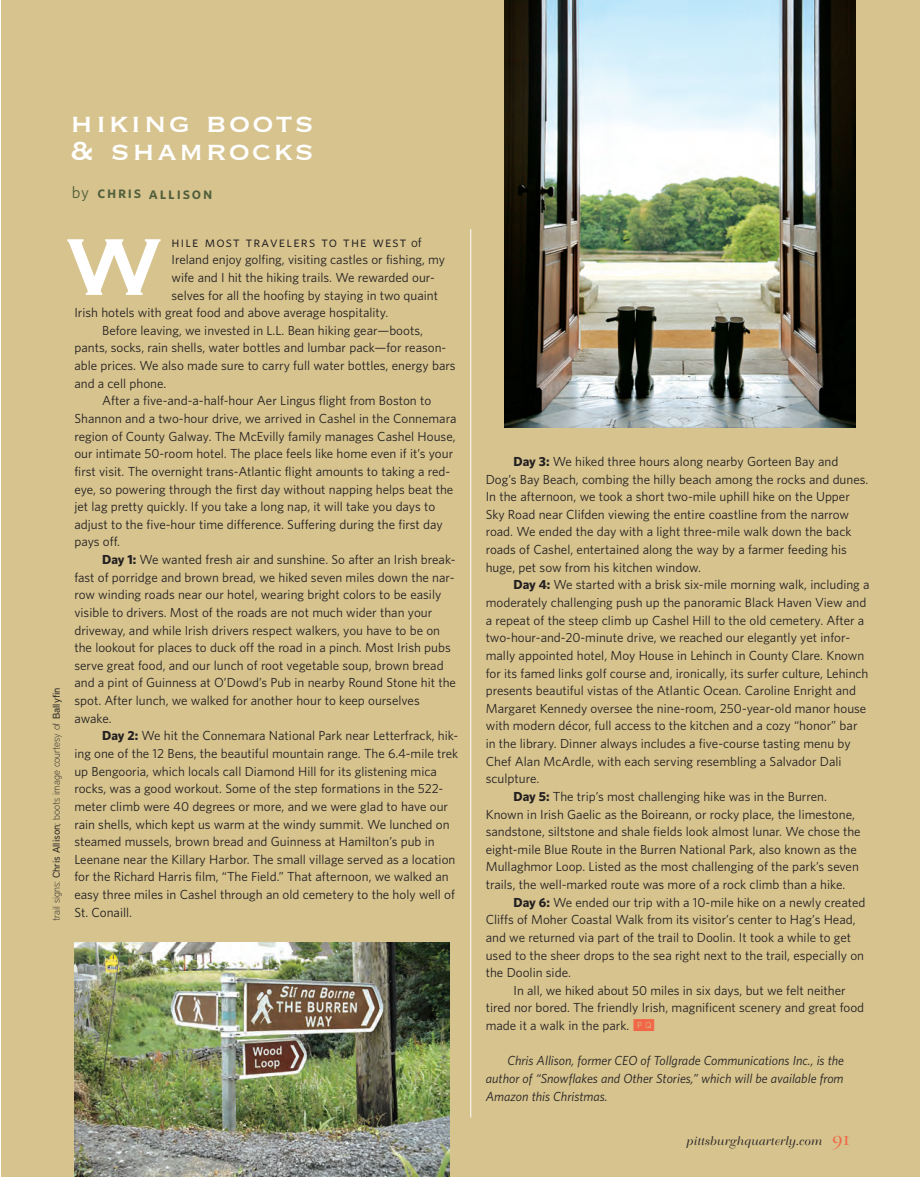
<style>
.page{position:relative;width:920px;height:1177px;background:#fff}
.page>*{position:absolute;margin:0;border:0;box-sizing:border-box;transform-origin:0 0}
.t1{font:105.75px "Copperplate";color:#fff}
.t2{font:34.5px/27.8px "Copperplate";letter-spacing:.06em;color:#fff}
.t3{font:16.5px "Whitney Semibold SC";letter-spacing:.11em;color:#515e3b}
.t4{font:14.7px "Whitney Book SC";letter-spacing:.08em;color:#231f20}
.t5{font:13.2px/17.7px "Whitney";color:#231f20}
.t6{font:italic 13.2px/17.7px "Whitney";color:#231f20;text-align:justify}
.t7{font:12px "Bellevue";letter-spacing:.04em;color:#231f20}
.t8{font:100 9.75px "District";color:#231f20}
.s1{font-family:"Whitney"}
.s2{font-family:"Whitney";font-size:13.2px}
.s3{font-weight:700}
.s4{font-weight:400}
.s5{font-family:"Whitney Index Black Square Lt 1";font-size:14.25px;color:#f26648}
.s6{font-family:"Hoefler Titling HTF Lt Roman";font-size:21px;color:#f26648}
</style>
<div class="page">
<div style="left:1px;top:0;width:918px;height:1177px;background:#d6c38e"></div>
<img style="left:504px;top:0;width:351px;height:428px">
<img style="left:75px;top:942px;width:374px;height:235px">
<hr style="left:470px;top:229px;width:1px;height:888px;background:#fff">
<h2 class="t2" style="left:70px;top:107px;width:245px">hiking boots &amp; shamrocks</h2>
<p class="t3" style="left:72px;top:183px;width:142px"><span class="s1">by</span> chris allison</p>
<p class="t4" style="left:171px;top:233px;width:252px">hile most travelers to the west <span class="s2">of</span></p>
<p class="t5" style="left:171px;top:251px;width:275px">Ireland enjoy golfing, visiting castles or fishing, my</p>
<p class="t5" style="left:171px;top:269px;width:265px">wife and I hit the hiking trails. We rewarded our-</p>
<p class="t5" style="left:171px;top:286px;width:268px">selves for all the hoofing by staying in two quaint</p>
<p class="t5" style="left:74px;top:304px;width:315px">Irish hotels with great food and above average hospitality.</p>
<p class="t5" style="left:102px;top:321px;width:322px">Before leaving, we invested in L.L. Bean hiking gear—boots,</p>
<p class="t5" style="left:74px;top:339px;width:373px">pants, socks, rain shells, water bottles and lumbar pack—for reason-</p>
<p class="t5" style="left:74px;top:357px;width:382px">able prices. We also made sure to carry full water bottles, energy bars</p>
<p class="t5" style="left:74px;top:374px;width:93px">and a cell phone.</p>
<p class="t5" style="left:102px;top:392px;width:330px">After a five-and-a-half-hour Aer Lingus flight from Boston to</p>
<p class="t5" style="left:74px;top:410px;width:383px">Shannon and a two-hour drive, we arrived in Cashel in the Connemara</p>
<p class="t5" style="left:74px;top:427px;width:382px">region of County Galway. The McEvilly family manages Cashel House,</p>
<p class="t5" style="left:74px;top:445px;width:380px">our intimate 50-room hotel. The place feels like home even if it’s your</p>
<p class="t5" style="left:74px;top:462px;width:377px">first visit. The overnight trans-Atlantic flight amounts to taking a red-</p>
<p class="t5" style="left:74px;top:480px;width:380px">eye, so powering through the first day without napping helps beat the</p>
<p class="t5" style="left:74px;top:498px;width:362px">jet lag pretty quickly. If you take a long nap, it will take you days to</p>
<p class="t5" style="left:74px;top:515px;width:370px">adjust to the five-hour time difference. Suffering during the first day</p>
<p class="t5" style="left:74px;top:533px;width:47px">pays off.</p>
<p class="t5" style="left:102px;top:551px;width:355px"><span class="s3">Day 1:</span> We wanted fresh air and sunshine. So after an Irish break-</p>
<p class="t5" style="left:74px;top:568px;width:381px">fast of porridge and brown bread, we hiked seven miles down the nar-</p>
<p class="t5" style="left:74px;top:586px;width:368px">row winding roads near our hotel, wearing bright colors to be easily</p>
<p class="t5" style="left:74px;top:603px;width:359px">visible to drivers. Most of the roads are not much wider than your</p>
<p class="t5" style="left:74px;top:621px;width:367px">driveway, and while Irish drivers respect walkers, you have to be on</p>
<p class="t5" style="left:74px;top:639px;width:378px">the lookout for places to duck off the road in a pinch. Most Irish pubs</p>
<p class="t5" style="left:74px;top:656px;width:370px">serve great food, and our lunch of root vegetable soup, brown bread</p>
<p class="t5" style="left:74px;top:674px;width:383px">and a pint of Guinness at O’Dowd’s Pub in nearby Round Stone hit the</p>
<p class="t5" style="left:74px;top:692px;width:347px">spot. After lunch, we walked for another hour to keep ourselves</p>
<p class="t5" style="left:74px;top:709px;width:39px">awake.</p>
<p class="t5" style="left:102px;top:727px;width:357px"><span class="s3">Day 2:</span> We hit the Connemara National Park near Letterfrack, hik-</p>
<p class="t5" style="left:74px;top:744px;width:385px">ing one of the 12 Bens, the beautiful mountain range. The 6.4-mile trek</p>
<p class="t5" style="left:74px;top:762px;width:364px">up Bengooria, which locals call Diamond Hill for its glistening mica</p>
<p class="t5" style="left:74px;top:780px;width:370px">rocks, was a good workout. Some of the step formations in the 522-</p>
<p class="t5" style="left:74px;top:797px;width:375px">meter climb were 40 degrees or more, and we were glad to have our</p>
<p class="t5" style="left:74px;top:815px;width:376px">rain shells, which kept us warm at the windy summit. We lunched on</p>
<p class="t5" style="left:74px;top:833px;width:362px">steamed mussels, brown bread and Guinness at Hamilton’s pub in</p>
<p class="t5" style="left:74px;top:850px;width:382px">Leenane near the Killary Harbor. The small village served as a location</p>
<p class="t5" style="left:74px;top:868px;width:375px">for the Richard Harris film, “The Field.” That afternoon, we walked an</p>
<p class="t5" style="left:74px;top:885px;width:382px">easy three miles in Cashel through an old cemetery to the holy well of</p>
<p class="t5" style="left:74px;top:903px;width:59px">St. Conaill.</p>
<h1 class="t1" style="left:64px;top:197px;width:101px">W</h1>
<p class="t8" style="left:53px;top:921px;width:235px;rotate:-90deg">trail signs: <span class="s4">Chris Allison</span>; boots image courtesy of <span class="s4">Ballyfin</span></p>
<p class="t5" style="left:485px;top:452px;width:384px;text-indent:28px"><span class="s3">Day 3:</span> We hiked three hours along nearby Gorteen Bay and Dog’s Bay Beach, combing the hilly beach among the rocks and dunes.<br>In the afternoon, we took a short two-mile uphill hike on the Upper Sky Road near Clifden viewing the entire coastline from the narrow road. We ended the day with a light three-mile walk down the back roads of Cashel, entertained along the way by a farmer feeding his huge, pet sow from his kitchen window.</p>
<p class="t5" style="left:513px;top:576px;width:357px"><span class="s3">Day 4:</span> We started with a brisk six-mile morning walk, including a</p>
<p class="t5" style="left:485px;top:593px;width:382px">moderately challenging push up the panoramic Black Haven View and</p>
<p class="t5" style="left:485px;top:611px;width:380px">a repeat of the steep climb up Cashel Hill to the old cemetery. After a</p>
<p class="t5" style="left:485px;top:629px;width:366px">two-hour-and-20-minute drive, we reached our elegantly yet infor-</p>
<p class="t5" style="left:485px;top:646px;width:380px">mally appointed hotel, Moy House in Lehinch in County Clare. Known</p>
<p class="t5" style="left:485px;top:664px;width:384px">for its famed links golf course and, ironically, its surfer culture, Lehinch</p>
<p class="t5" style="left:485px;top:682px;width:371px">presents beautiful vistas of the Atlantic Ocean. Caroline Enright and</p>
<p class="t5" style="left:485px;top:699px;width:382px">Margaret Kennedy oversee the nine-room, 250-year-old manor house</p>
<p class="t5" style="left:485px;top:717px;width:373px">with modern décor, full access to the kitchen and a cozy “honor” bar</p>
<p class="t5" style="left:485px;top:734px;width:366px">in the library. Dinner always includes a five-course tasting menu by</p>
<p class="t5" style="left:485px;top:752px;width:357px">Chef Alan McArdle, with each serving resembling a Salvador Dali</p>
<p class="t5" style="left:485px;top:770px;width:55px">sculpture.</p>
<p class="t5" style="left:513px;top:787px;width:315px"><span class="s3">Day 5:</span> The trip’s most challenging hike was in the Burren.</p>
<p class="t5" style="left:485px;top:805px;width:371px">Known in Irish Gaelic as the Boireann, or rocky place, the limestone,</p>
<p class="t5" style="left:485px;top:823px;width:376px">sandstone, siltstone and shale fields look almost lunar. We chose the</p>
<p class="t5" style="left:485px;top:840px;width:372px">eight-mile Blue Route in the Burren National Park, also known as the</p>
<p class="t5" style="left:485px;top:858px;width:374px">Mullaghmor Loop. Listed as the most challenging of the park’s seven</p>
<p class="t5" style="left:485px;top:875px;width:361px">trails, the well-marked route was more of a rock climb than a hike.</p>
<p class="t5" style="left:513px;top:893px;width:353px"><span class="s3">Day 6:</span> We ended our trip with a 10-mile hike on a newly created</p>
<p class="t5" style="left:485px;top:911px;width:371px">Cliffs of Moher Coastal Walk from its visitor’s center to Hag’s Head,</p>
<p class="t5" style="left:485px;top:928px;width:367px">and we returned via part of the trail to Doolin. It took a while to get</p>
<p class="t5" style="left:485px;top:946px;width:380px">used to the sheer drops to the sea right next to the trail, especially on</p>
<p class="t5" style="left:485px;top:964px;width:87px">the Doolin side.</p>
<p class="t5" style="left:513px;top:981px;width:333px">In all, we hiked about 50 miles in six days, but we felt neither</p>
<p class="t5" style="left:485px;top:999px;width:380px">tired nor bored. The friendly Irish, magnificent scenery and great food</p>
<p class="t5" style="left:485px;top:1017px;width:171px">made it a walk in the park. <span class="s5">pq</span></p>
<p class="t6" style="left:485px;top:1052px;width:360px;text-indent:22px">Chris Allison, former CEO of Tollgrade Communications Inc., is the author of “Snowflakes and Other Stories,” which will be available from Amazon this Christmas.</p>
<p class="t7" style="left:685px;top:1135px;width:166px">pittsburghquarterly.com <span class="s6">91</span></p>
</div>
